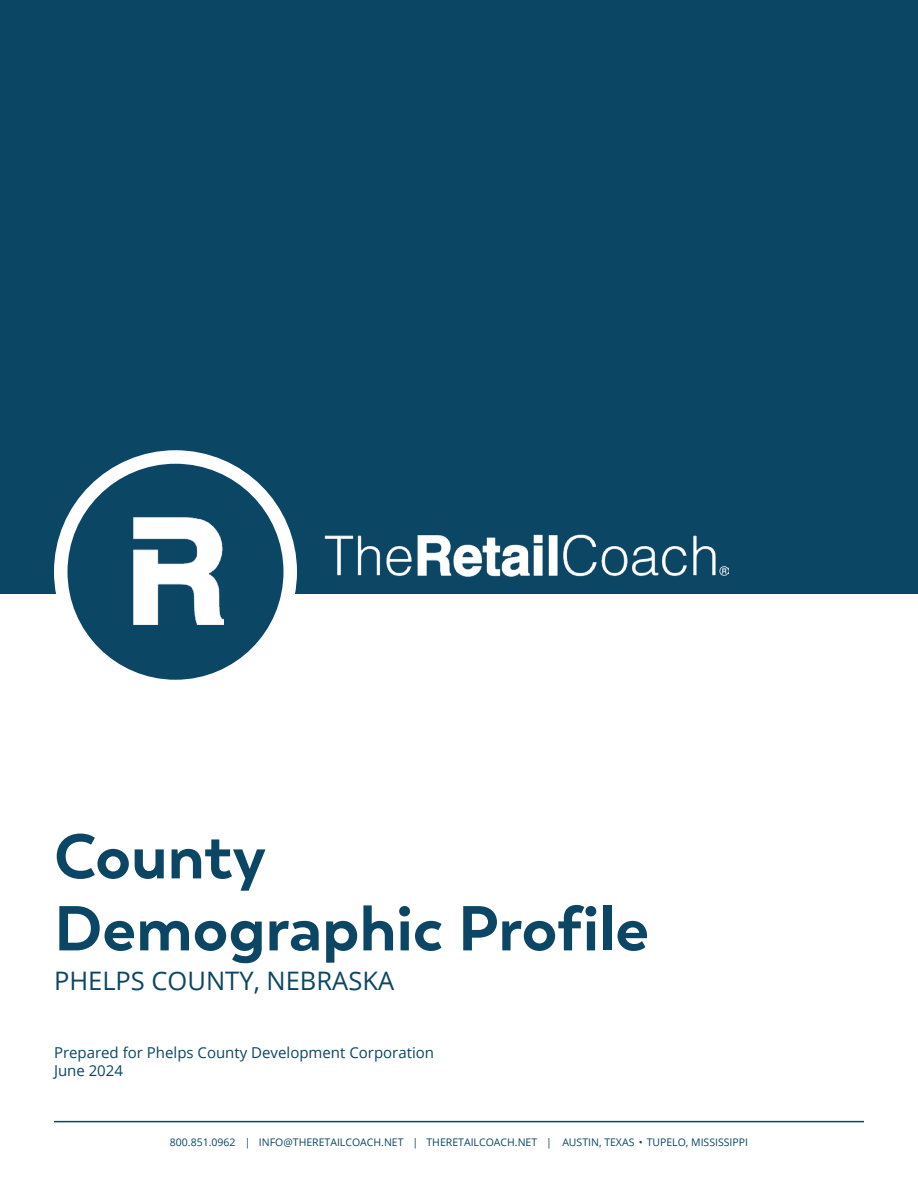
<style>
.page{position:relative;width:918px;height:1188px;background:#fff}
.page>*{position:absolute;margin:0;border:0;box-sizing:border-box;transform-origin:0 0}
.t1{font:700 63px "Trenda";color:#0b4664}
.t2{font:25.5px "Open Sans";color:#0b4664}
.t3{font:15px "Open Sans";color:#0b4664}
.t4{font:10.5px "Open Sans";color:#0b4664}
</style>
<div class="page">
<hr style="left:54px;top:1121px;width:810px;height:1px;background:#0b4664">
<div style="left:0;top:0;width:918px;height:594px;background:#0b4664"></div>
<div style="left:54px;top:450px;width:243px;height:243px;background:#fff;border-radius:50%"></div>
<img style="left:324px;top:534px;width:405px;height:43px">
<div style="left:68px;top:464px;width:216px;height:216px;background:#0b4664;border-radius:50%"></div>
<img style="left:134px;top:518px;width:89px;height:107px">
<p class="t1" style="left:54px;top:817px;width:213px">County</p>
<p class="t1" style="left:54px;top:889px;width:597px">Demographic Profile</p>
<p class="t2" style="left:54px;top:963px;width:342px">PHELPS COUNTY, NEBRASKA</p>
<p class="t3" style="left:54px;top:1042px;width:382px">Prepared for Phelps County Development Corporation</p>
<p class="t3" style="left:54px;top:1060px;width:71px">June 2024</p>
<p class="t4" style="left:170px;top:1135px;width:580px">800.851.0962 | INFO@THERETAILCOACH.NET | THERETAILCOACH.NET | AUSTIN, TEXAS • TUPELO, MISSISSIPPI</p>
</div>
